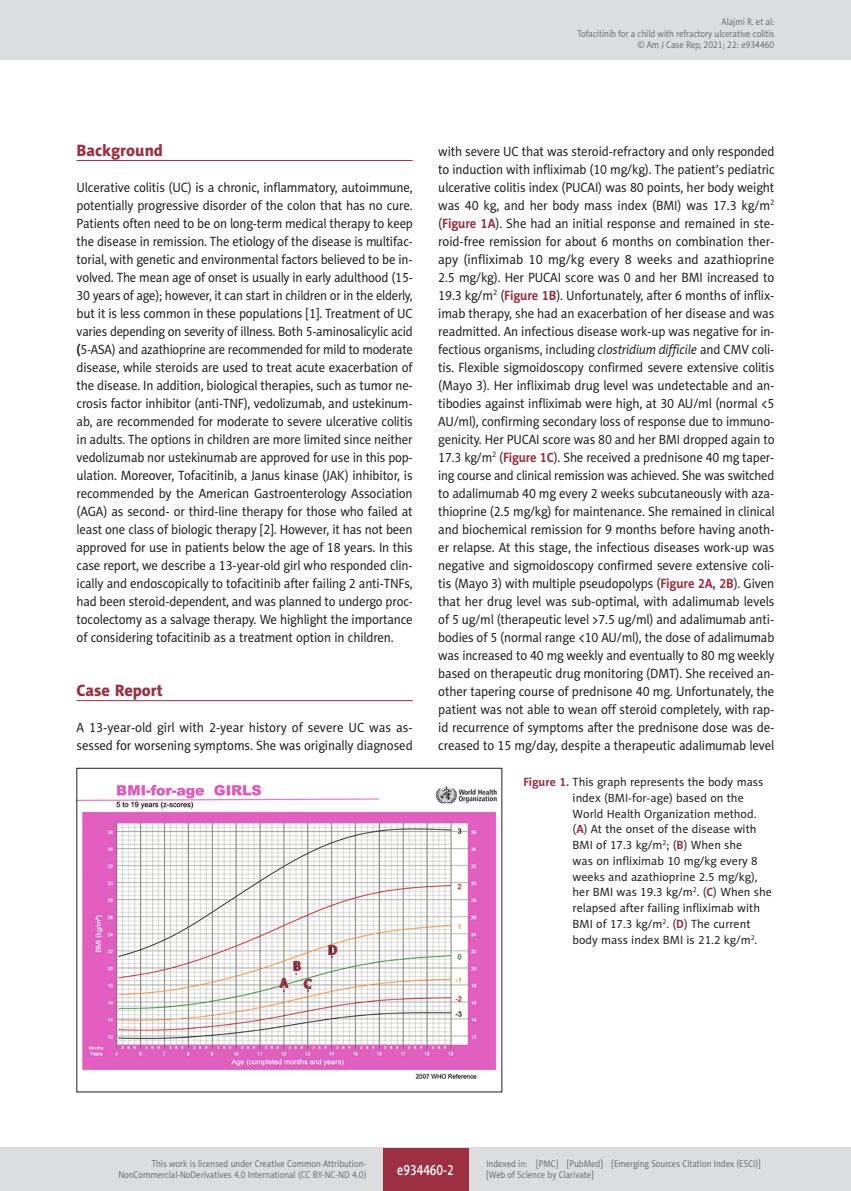
<style>
.page{position:relative;width:851px;height:1191px;background:#fff}
.page>*{position:absolute;margin:0;border:0;box-sizing:border-box;transform-origin:0 0}
.AJCR_Headline_1{font:16.5px "Naomi Sans EFN Heavy";color:#9d2f42}
.AJCR_e-PAGINA{font:15px "Naomi Sans EFN Medium";color:#fff;scale:.8 1}
.t1{font:700 15px "Myriad Pro";color:#9d2f42}
.AJCR_Body{font:13.5px/18px "Naomi Sans EFN";letter-spacing:-.01em;color:#231f20;text-align:justify;scale:.95 1}
.AJCR_Body-2{font:13.5px/18px "Naomi Sans EFN";letter-spacing:-.01em;color:#231f20;scale:.96 1}
.AJCR_Rycina_tytul{font:12px/15.8px "Naomi Sans EFN";color:#231f20}
.AJCR_pagina_zywa{font:9.75px/11.2px "Naomi Sans EFN Light";color:#57585a;text-align:right;scale:.9 1}
.AJCR_pagina_sygnatur{font:9.75px "Naomi Sans EFN Light";color:#57585a;scale:.9 1}
.s1{font-weight:700}
.s2{font-weight:700;color:#9d2f42}
.s3{font-style:italic}
</style>
<div class="page">
<hr style="left:77px;top:160px;width:335px;height:1px;background:#9d2f42">
<hr style="left:77px;top:700px;width:335px;height:1px;background:#9d2f42">
<img style="left:79px;top:784px;width:418px;height:295px">
<div style="left:0;top:0;width:850px;height:60px;background:#dcdddf"></div>
<hr style="left:850px;top:0;width:1px;height:60px;background:#dcdddf">
<div style="left:0;top:1148px;width:850px;height:43px;background:#dcdddf"></div>
<div style="left:383px;top:1147px;width:85px;height:43px;background:#9d2f42"></div>
<p class="AJCR_pagina_zywa" style="left:577px;top:16px;width:220px">Alajmi R. et al:<br>Tofacitinib for a child with refractory ulcerative colitis</p>
<p class="AJCR_pagina_sygnatur" style="left:637px;top:39px;width:153px">© Am J Case Rep, 2021; 22: e934460</p>
<p class="AJCR_Headline_1" style="left:77px;top:140px;width:88px">Background</p>
<p class="AJCR_Body" style="left:77px;top:178px;width:355px">Ulcerative colitis (UC) is a chronic, inflammatory, autoimmune, potentially progressive disorder of the colon that has no cure.<br>Patients often need to be on long-term medical therapy to keep the disease in remission. The etiology of the disease is multifac&shy;torial, with genetic and environmental factors believed to be in&shy;volved. The mean age of onset is usually in early adulthood (15- 30 years of age); however, it can start in children or in the elderly, but it is less common in these populations [1]. Treatment of UC varies depending on severity of illness. Both 5-aminosalicylic acid <span class="s1">(</span>5-ASA) and azathioprine are recommended for mild to moderate disease, while steroids are used to treat acute exacerbation of the disease. In addition, biological therapies, such as tumor ne&shy;crosis factor inhibitor (anti-TNF), vedolizumab, and ustekinum&shy;ab, are recommended for moderate to severe ulcerative colitis in adults. The options in children are more limited since neither vedolizumab nor ustekinumab are approved for use in this pop&shy;ulation. Moreover, Tofacitinib, a Janus kinase (JAK) inhibitor, is recommended by the American Gastroenterology Association (AGA) as second- or third-line therapy for those who failed at least one class of biologic therapy [2]. However, it has not been approved for use in patients below the age of 18 years. In this case report, we describe a 13-year-old girl who responded clin&shy;ically and endoscopically to tofacitinib after failing 2 anti-TNFs, had been steroid-dependent, and was planned to undergo proc&shy;tocolectomy as a salvage therapy. We highlight the importance of considering tofacitinib as a treatment option in children.</p>
<p class="AJCR_Headline_1" style="left:77px;top:680px;width:88px">Case Report</p>
<p class="AJCR_Body-2" style="left:77px;top:718px;width:351px">A 13-year-old girl with 2-year history of severe UC was as&shy;sessed for worsening symptoms. She was originally diagnosed</p>
<p class="t1" style="left:292px;top:955px;width:11px">B</p>
<p class="t1" style="left:279px;top:973px;width:11px">A</p>
<p class="t1" style="left:303px;top:974px;width:10px">C</p>
<p class="t1" style="left:327px;top:940px;width:12px">D</p>
<p class="AJCR_Body" style="left:438px;top:142px;width:355px">with severe UC that was steroid-refractory and only responded to induction with infliximab (10 mg/kg). The patient’s pediatric ulcerative colitis index (PUCAI) was 80 points, her body weight was 40 kg, and her body mass index (BMI) was 17.3 kg/m<sup>2 </sup>(<span class="s2">Figure 1A</span>). She had an initial response and remained in ste&shy;roid-free remission for about 6 months on combination ther&shy;apy (infliximab 10 mg/kg every 8 weeks and azathioprine 2.5 mg/kg). Her PUCAI score was 0 and her BMI increased to 19.3 kg/m<sup>2</sup> (<span class="s2">Figure 1B</span>). Unfortunately, after 6 months of inflix&shy;imab therapy, she had an exacerbation of her disease and was readmitted. An infectious disease work-up was negative for in&shy;fectious organisms, including <span class="s3">clostridium difficile</span> and CMV coli&shy;tis. Flexible sigmoidoscopy confirmed severe extensive colitis (Mayo 3). Her infliximab drug level was undetectable and an&shy;tibodies against infliximab were high, at 30 AU/ml (normal &lt;5<br>AU/ml), confirming secondary loss of response due to immuno&shy;genicity. Her PUCAI score was 80 and her BMI dropped again to 17.3 kg/m<sup>2</sup> (<span class="s2">Figure 1C</span>). She received a prednisone 40 mg taper&shy;ing course and clinical remission was achieved. She was switched to adalimumab 40 mg every 2 weeks subcutaneously with aza&shy;thioprine (2.5 mg/kg) for maintenance. She remained in clinical and biochemical remission for 9 months before having anoth&shy;er relapse. At this stage, the infectious diseases work-up was negative and sigmoidoscopy confirmed severe extensive coli&shy;tis (Mayo 3) with multiple pseudopolyps (<span class="s2">Figure 2A, 2B</span>). Given that her drug level was sub-optimal, with adalimumab levels of 5 ug/ml (therapeutic level &gt;7.5 ug/ml) and adalimumab anti&shy;bodies of 5 (normal range &lt;10 AU/ml), the dose of adalimumab was increased to 40 mg weekly and eventually to 80 mg weekly based on therapeutic drug monitoring (DMT). She received an&shy;other tapering course of prednisone 40 mg. Unfortunately, the patient was not able to wean off steroid completely, with rap&shy;id recurrence of symptoms after the prednisone dose was de&shy;creased to 15 mg/day, despite a therapeutic adalimumab level</p>
<p class="AJCR_Rycina_tytul" style="left:572px;top:774px;width:201px;text-indent:-49px"><span class="s2">Figure 1.</span> This graph represents the body mass index (BMI-for-age) based on the World Health Organization method. (<span class="s2">A</span>) At the onset of the disease with BMI of 17.3 kg/m<sup>2</sup>; (<span class="s2">B</span>) When she<br>was on infliximab 10 mg/kg every 8 weeks and azathioprine 2.5 mg/kg), her BMI was 19.3 kg/m<sup>2</sup>. (<span class="s2">C</span>) When she relapsed after failing infliximab with BMI of 17.3 kg/m<sup>2</sup>. (<span class="s2">D</span>) The current body mass index BMI is 21.2 kg/m<sup>2</sup>.</p>
<p class="AJCR_pagina_zywa" style="left:118px;top:1158px;width:277px">This work is licensed under Creative Common Attribution-<br>NonCommercial-NoDerivatives 4.0 International (CC BY-NC-ND 4.0)</p>
<p class="AJCR_e-PAGINA" style="left:397px;top:1160px;width:72px">e934460-2</p>
<p class="AJCR_pagina_zywa" style="left:486px;top:1158px;width:306px;text-align:left">Indexed in: [PMC] [PubMed] [Emerging Sources Citation Index (ESCI)] [Web of Science by Clarivate]</p>
</div>
